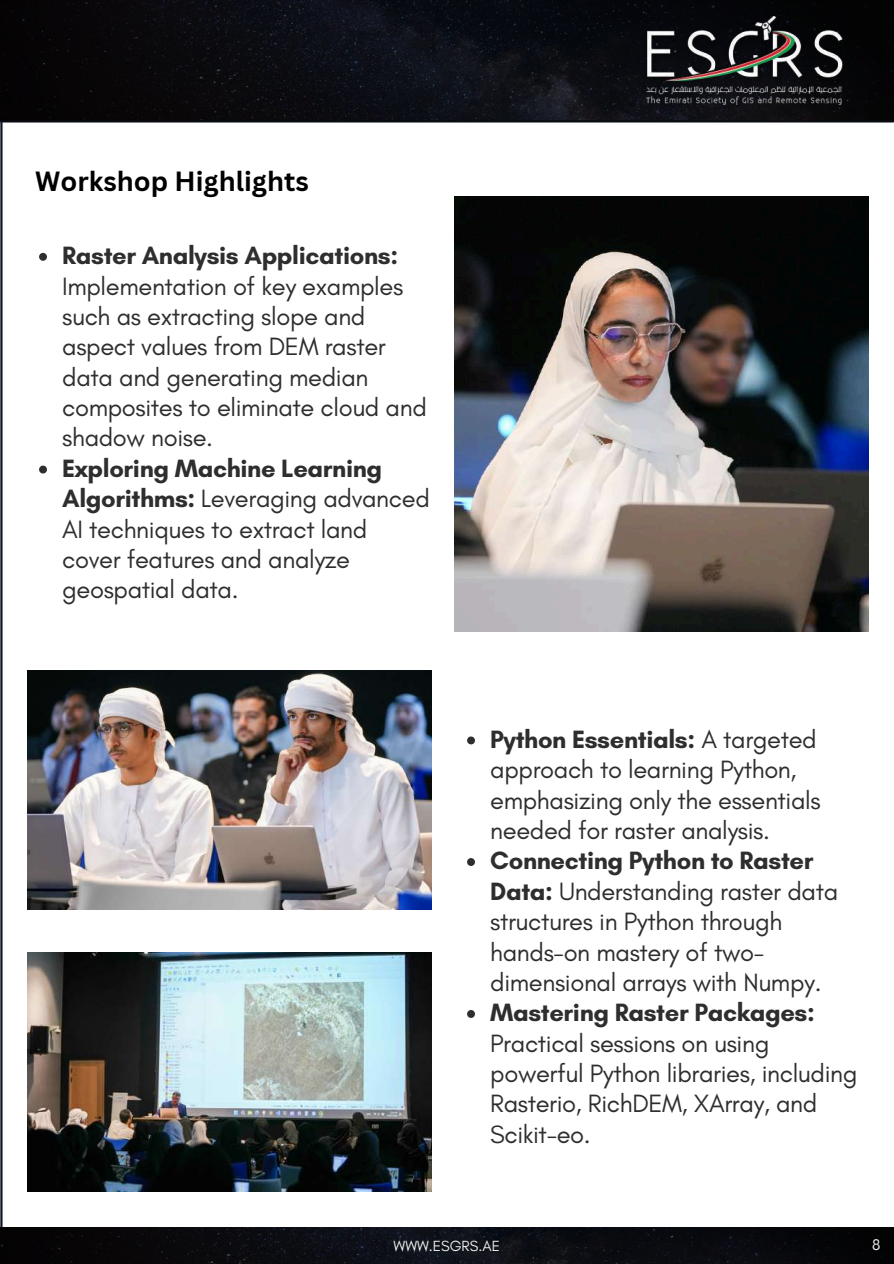
<style>
.page{position:relative;width:894px;height:1264px;background:#fff}
.page>*{position:absolute;margin:0;border:0;box-sizing:border-box;transform-origin:0 0}
.t1{font:700 27px "Canva Sans";color:#000}
.t2{font:25.5px/30.3px "Glacial Indifference";letter-spacing:-.015em;color:#2e2e2e}
.t3{font:700 25.5px "Glacial Indifference";letter-spacing:-.015em;color:#2e2e2e}
.t4{font:15.75px "Glacial Indifference";color:#f1f1f1}
.t5{font:15px "Glacial Indifference";color:#f1f1f1}
.s1{font-weight:700}
</style>
<div class="page">
<hr style="left:0;top:120px;width:893px;height:2px;background:#101727">
<svg style="left:0;top:0;width:893px;height:121px;fill:#0a0b10"></svg>
<svg style="left:0;top:1226px;width:893px;height:37px;fill:#0a0b0f"></svg>
<img style="left:454px;top:197px;width:414px;height:434px">
<img style="left:27px;top:671px;width:404px;height:238px">
<img style="left:27px;top:952px;width:404px;height:239px">
<svg style="left:467px;top:736px;width:8px;height:8px"></svg>
<svg style="left:467px;top:858px;width:8px;height:8px"></svg>
<svg style="left:467px;top:1010px;width:8px;height:7px"></svg>
<svg style="left:39px;top:253px;width:8px;height:8px"></svg>
<svg style="left:39px;top:465px;width:8px;height:8px"></svg>
<img style="left:642px;top:16px;width:201px;height:89px">
<hr style="left:0;top:121px;width:3px;height:1105px;background:#101727">
<p class="t1" style="left:35px;top:162px;width:275px">Workshop Highlights</p>
<p class="t3" style="left:62px;top:240px;width:337px">Raster Analysis Applications:</p>
<p class="t2" style="left:62px;top:270px;width:366px">Implementation of key examples such as extracting slope and aspect values from DEM raster data and generating median composites to eliminate cloud and shadow noise.</p>
<p class="t2" style="left:62px;top:453px;width:369px"><span class="s1">Exploring Machine Learning<br>Algorithms:</span> Leveraging advanced<br>AI techniques to extract land cover features and analyze geospatial data.</p>
<p class="t2" style="left:490px;top:723px;width:332px"><span class="s1">Python Essentials:</span> A targeted approach to learning Python, emphasizing only the essentials needed for raster analysis.</p>
<p class="t2" style="left:490px;top:845px;width:349px"><span class="s1">Connecting Python to Raster<br>Data:</span> Understanding raster data structures in Python through hands-on mastery of two&shy;dimensional arrays with Numpy.</p>
<p class="t3" style="left:490px;top:997px;width:326px">Mastering Raster Packages:</p>
<p class="t2" style="left:490px;top:1027px;width:368px">Practical sessions on using powerful Python libraries, including<br>Rasterio, RichDEM, XArray, and<br>Scikit-eo.</p>
<p class="t5" style="left:393px;top:1236px;width:108px">WWW.ESGRS.AE</p>
<p class="t4" style="left:871px;top:1234px;width:10px">8</p>
</div>
